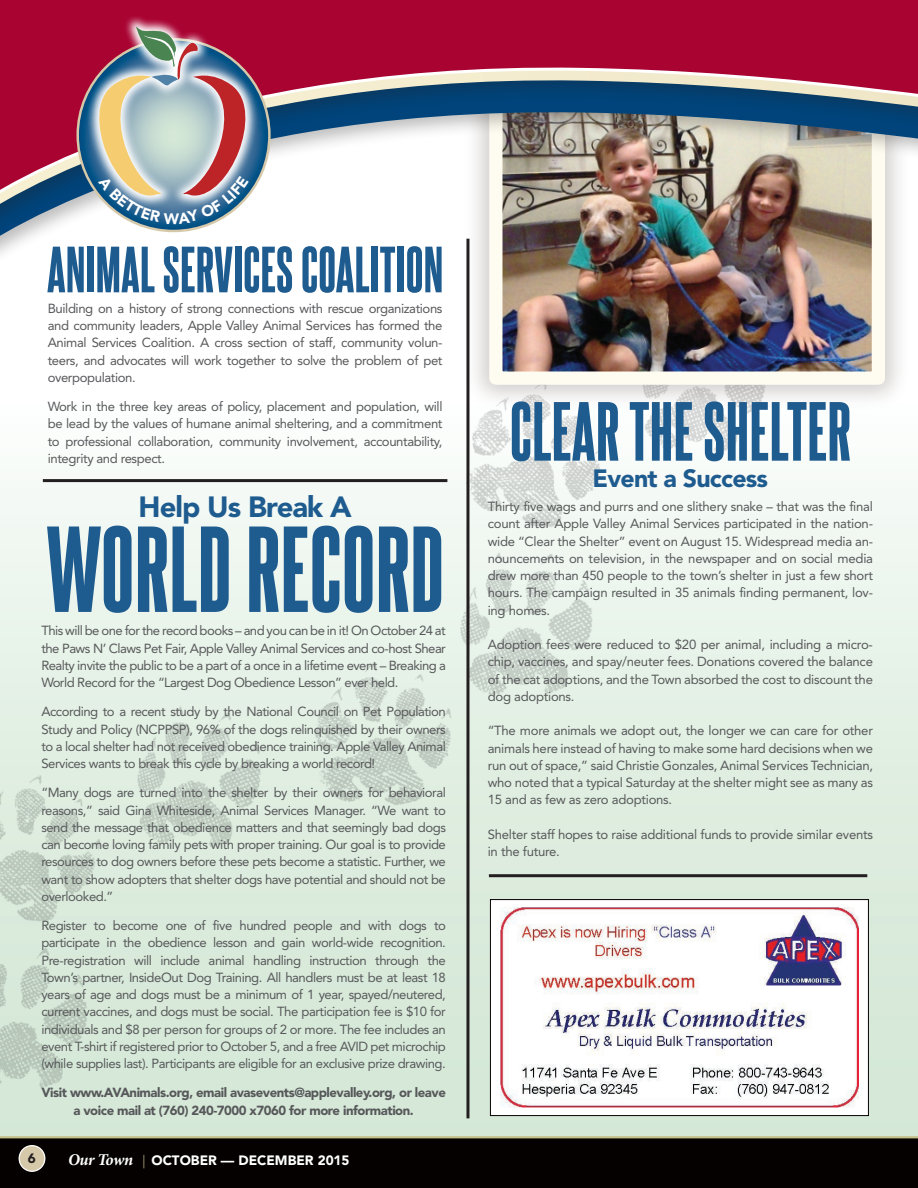
<style>
.page{position:relative;width:918px;height:1188px;background:#fff}
.page>*{position:absolute;margin:0;border:0;box-sizing:border-box;transform-origin:0 0}
.t1{font:103.8px "Steelfish Eb";color:#1e5b8f}
.t2{font:71.25px "Steelfish Eb";color:#1e5b8f}
.t3{font:55.5px "Steelfish Eb";color:#1e5b8f}
.t4{font:900 29.1px "Avenir LT Std";letter-spacing:-.03em;color:#1e5b8f}
.t5{font:900 24.9px "Avenir LT Std";letter-spacing:-.03em;color:#1e5b8f}
.t6{font:900 13.5px "Avenir LT Std";color:#fff}
.t7{font:900 13.5px "Avenir LT Std";color:#231f20}
.t8{font:13.2px/17.2px "Avenir LT Std";letter-spacing:-.03em;color:#57585a;text-align:justify}
.t9{font:900 13.2px/17.2px "Avenir LT Std";letter-spacing:-.035em;color:#57585a;text-align:center}
.s1{font-family:"Minion Pro";font-weight:700;font-style:italic;font-size:16.5px}
.s2{font-weight:300;color:#c6c08c}
</style>
<div class="page">
<svg style="left:811px;top:488px;width:107px;height:648px"></svg>
<img style="left:0;top:411px;width:811px;height:725px">
<hr style="left:466px;top:239px;width:3px;height:879px;background:#231f20">
<div style="left:490px;top:900px;width:378px;height:216px;background:#fff"></div>
<img style="left:500px;top:908px;width:359px;height:199px">
<div style="left:490px;top:899px;width:379px;height:217px;border:1px solid #060101"></div>
<hr style="left:489px;top:874px;width:378px;height:3px;background:#231f20">
<hr style="left:43px;top:479px;width:404px;height:3px;background:#231f20">
<div style="left:464px;top:33px;width:447px;height:378px;background:#6c625a;opacity:.3"></div>
<img style="left:503px;top:275px;width:368px;height:96px">
<div style="left:489px;top:58px;width:396px;height:327px;border:13px solid #fefbf0"></div>
<div style="left:0;top:0;width:918px;height:275px;background:#231f20;opacity:.3"></div>
<img style="left:0;top:243px;width:918px;height:13px">
<div style="left:0;top:0;width:918px;height:243px;background:#231f20;opacity:.3"></div>
<img style="left:0;top:215px;width:918px;height:9px">
<svg style="left:0;top:0;width:918px;height:215px;background:#a16278"></svg>
<svg style="left:78px;top:39px;width:191px;height:192px"></svg>
<svg style="left:86px;top:14px;width:173px;height:195px;background:#843c64"></svg>
<div style="left:0;top:1138px;width:918px;height:50px;background:#060101"></div>
<hr style="left:0;top:1136px;width:918px;height:2px;background:#c6c08c">
<div style="left:19px;top:1146px;width:26px;height:25px;background:#d6c9aa;border-radius:50%"></div>
<div style="left:19px;top:1145px;width:26px;height:27px;border:1px solid #fff;border-radius:50%"></div>
<svg style="left:94px;top:24px;width:156px;height:200px;background:#a3959d"></svg>
<h3 class="t3" style="left:47px;top:236px;width:398px">ANIMAL SERVICES COALITION</h3>
<p class="t8" style="left:48px;top:300px;width:396px">Building on a history of strong connections with rescue organizations and community leaders, Apple Valley Animal Services has formed the Animal Services Coalition. A cross section of staff, community volun&shy;teers, and advocates will work together to solve the problem of pet overpopulation.</p>
<p class="t8" style="left:48px;top:398px;width:396px">Work in the three key areas of policy, placement and population, will be lead by the values of humane animal sheltering, and a commitment to professional collaboration, community involvement, accountability, integrity and respect.</p>
<h3 class="t4" style="left:138px;top:489px;width:215px">Help Us Break A</h3>
<h1 class="t1" style="left:46px;top:506px;width:400px">WORLD RECORD</h1>
<p class="t8" style="left:41px;top:622px;width:406px">This will be one for the record books – and you can be in it! On October 24 at the Paws N’ Claws Pet Fair, Apple Valley Animal Services and co-host Shear Realty invite the public to be a part of a once in a lifetime event – Breaking a World Record for the “Largest Dog Obedience Lesson” ever held.</p>
<p class="t8" style="left:41px;top:703px;width:406px">According to a recent study by the National Council on Pet Population Study and Policy (NCPPSP), 96% of the dogs relinquished by their owners to a local shelter had not received obedience training. Apple Valley Animal Services wants to break this cycle by breaking a world record!</p>
<p class="t8" style="left:41px;top:784px;width:406px">“Many dogs are turned into the shelter by their owners for behavioral reasons,” said Gina Whiteside, Animal Services Manager. “We want to send the message that obedience matters and that seemingly bad dogs can become loving family pets with proper training. Our goal is to provide resources to dog owners before these pets become a statistic. Further, we want to show adopters that shelter dogs have potential and should not be overlooked.”</p>
<p class="t8" style="left:41px;top:917px;width:406px">Register to become one of five hundred people and with dogs to participate in the obedience lesson and gain world-wide recognition.<br>Pre-registration will include animal handling instruction through the Town’s partner, InsideOut Dog Training. All handlers must be at least 18 years of age and dogs must be a minimum of 1 year, spayed/neutered, current vaccines, and dogs must be social. The participation fee is $10 for individuals and $8 per person for groups of 2 or more. The fee includes an event T-shirt if registered prior to October 5, and a free AVID pet microchip (while supplies last). Participants are eligible for an exclusive prize drawing.</p>
<p class="t9" style="left:41px;top:1084px;width:406px">Visit www.AVAnimals.org, email avasevents@applevalley.org, or leave a voice mail at (760) 240-7000 x7060 for more information.</p>
<p class="t7" style="left:28px;top:1150px;width:9px">6</p>
<p class="t6" style="left:68px;top:1153px;width:283px"><span class="s1">Our Town</span> <span class="s2">|</span> OCTOBER — DECEMBER 2015</p>
<h2 class="t2" style="left:510px;top:388px;width:343px">CLEAR THE SHELTER</h2>
<h3 class="t5" style="left:593px;top:463px;width:177px">Event a Success</h3>
<p class="t8" style="left:488px;top:498px;width:387px">Thirty five wags and purrs and one slithery snake – that was the final count after Apple Valley Animal Services participated in the nation&shy;wide “Clear the Shelter” event on August 15. Widespread media an&shy;nouncements on television, in the newspaper and on social media drew more than 450 people to the town’s shelter in just a few short hours. The campaign resulted in 35 animals finding permanent, lov&shy;ing homes.</p>
<p class="t8" style="left:488px;top:636px;width:387px">Adoption fees were reduced to $20 per animal, including a micro&shy;chip, vaccines, and spay/neuter fees. Donations covered the balance of the cat adoptions, and the Town absorbed the cost to discount the dog adoptions.</p>
<p class="t8" style="left:488px;top:722px;width:387px">“The more animals we adopt out, the longer we can care for other animals here instead of having to make some hard decisions when we run out of space,” said Christie Gonzales, Animal Services Technician, who noted that a typical Saturday at the shelter might see as many as 15 and as few as zero adoptions.</p>
<p class="t8" style="left:488px;top:826px;width:387px">Shelter staff hopes to raise additional funds to provide similar events in the future.</p>
</div>
